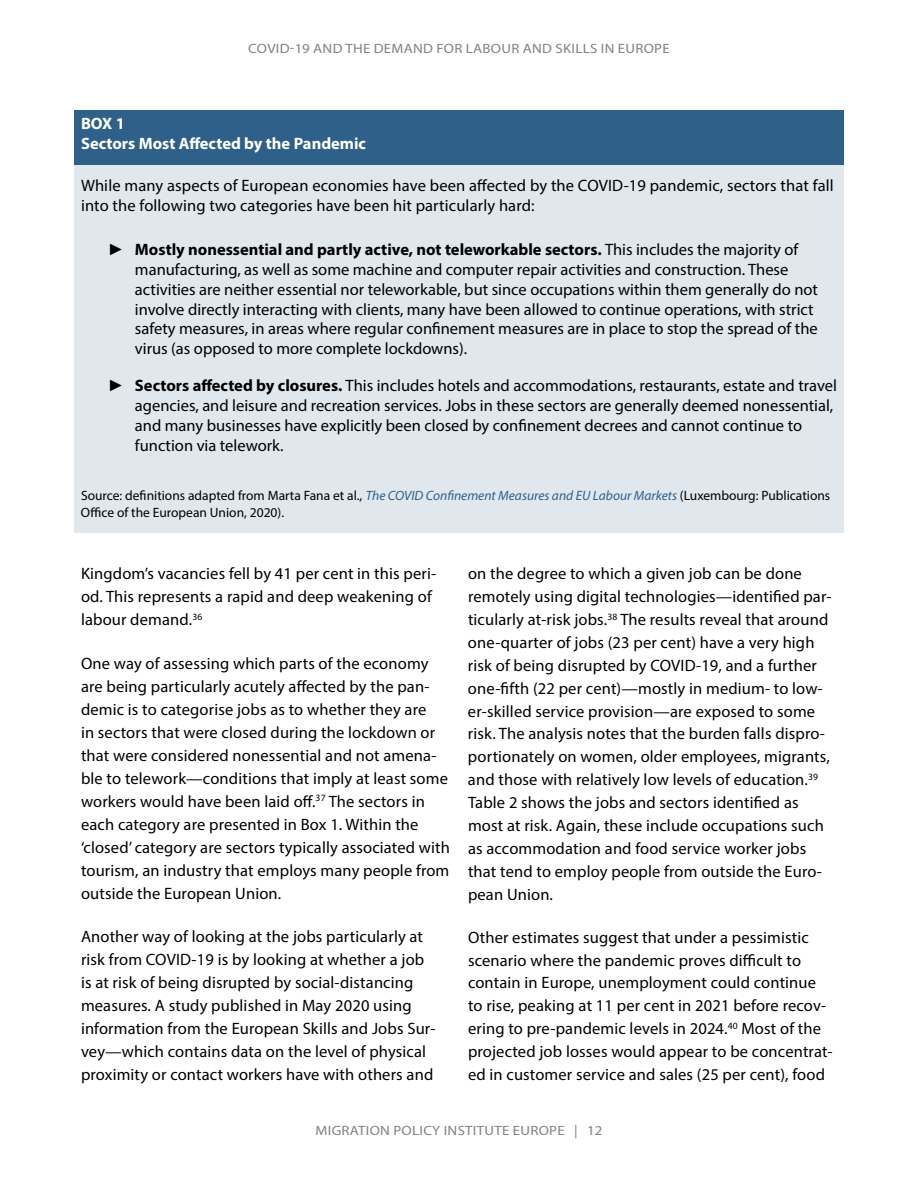
<style>
.page{position:relative;width:918px;height:1188px;background:#fff}
.page>*{position:absolute;margin:0;border:0;box-sizing:border-box;transform-origin:0 0}
.t1{font:16.5px/23px "Myriad Pro";letter-spacing:.01em;color:#000}
.t2{font:700 16.5px/19.8px "Myriad Pro";color:#fff}
.t3{font:13.5px/16.2px "Myriad Pro";color:#000}
.t4{font:13.5px "Myriad Pro";letter-spacing:.02em;color:#808285;scale:1.1 1}
.s1{font-family:"Times New Roman"}
.s2{font-weight:700}
.s3{font-style:italic;color:#2f6089}
</style>
<div class="page">
<div style="left:74px;top:110px;width:770px;height:71px;background:#2f6089"></div>
<div style="left:74px;top:166px;width:770px;height:63px;background:#e0e7ed"></div>
<div style="left:74px;top:229px;width:770px;height:143px;background:#e0e7ed"></div>
<div style="left:74px;top:366px;width:770px;height:109px;background:#e0e7ed"></div>
<div style="left:74px;top:476px;width:770px;height:57px;background:#e0e7ed"></div>
<p class="t4" style="left:248px;top:40px;width:385px">COVID-19 AND THE DEMAND FOR LABOUR AND SKILLS IN EUROPE</p>
<p class="t2" style="left:81px;top:113px;width:287px">BOX 1<br>Sectors Most Affected by the Pandemic</p>
<p class="t1" style="left:81px;top:176px;width:754px;line-height:19.8px">While many aspects of European economies have been affected by the COVID-19 pandemic, sectors that fall into the following two categories have been hit particularly hard:</p>
<p class="t1" style="left:135px;top:240px;width:685px;line-height:19.8px;text-indent:-27px"><span class="s1">►</span> <span class="s2">Mostly nonessential and partly active, not teleworkable sectors.</span> This includes the majority of manufacturing, as well as some machine and computer repair activities and construction. These activities are neither essential nor teleworkable, but since occupations within them generally do not involve directly interacting with clients, many have been allowed to continue operations, with strict safety measures, in areas where regular confinement measures are in place to stop the spread of the virus (as opposed to more complete lockdowns).</p>
<p class="t1" style="left:135px;top:376px;width:704px;line-height:19.8px;text-indent:-27px"><span class="s1">►</span> <span class="s2">Sectors affected by closures.</span> This includes hotels and accommodations, restaurants, estate and travel agencies, and leisure and recreation services. Jobs in these sectors are generally deemed nonessential, and many businesses have explicitly been closed by confinement decrees and cannot continue to function via telework.</p>
<p class="t3" style="left:81px;top:487px;width:751px">Source: definitions adapted from Marta Fana et al., <span class="s3">The COVID Confinement Measures and EU Labour Markets</span> (Luxembourg: Publications<br>Office of the European Union, 2020).</p>
<p class="t1" style="left:81px;top:562px;width:357px">Kingdom’s vacancies fell by 41 per cent in this peri&shy;od. This represents a rapid and deep weakening of labour demand.<sup>36</sup></p>
<p class="t1" style="left:81px;top:651px;width:370px">One way of assessing which parts of the economy are being particularly acutely affected by the pan&shy;demic is to categorise jobs as to whether they are<br>in sectors that were closed during the lockdown or that were considered nonessential and not amena&shy;ble to telework—conditions that imply at least some workers would have been laid off.<sup>37</sup> The sectors in each category are presented in Box 1. Within the ‘closed’ category are sectors typically associated with tourism, an industry that employs many people from outside the European Union.</p>
<p class="t1" style="left:81px;top:925px;width:356px">Another way of looking at the jobs particularly at risk from COVID-19 is by looking at whether a job is at risk of being disrupted by social-distancing measures. A study published in May 2020 using information from the European Skills and Jobs Sur&shy;vey—which contains data on the level of physical proximity or contact workers have with others and</p>
<p class="t1" style="left:468px;top:562px;width:365px">on the degree to which a given job can be done remotely using digital technologies—identified par&shy;ticularly at-risk jobs.<sup>38</sup> The results reveal that around one-quarter of jobs (23 per cent) have a very high risk of being disrupted by COVID-19, and a further one-fifth (22 per cent)—mostly in medium- to low&shy;er-skilled service provision—are exposed to some risk. The analysis notes that the burden falls dispro&shy;portionately on women, older employees, migrants, and those with relatively low levels of education.<sup>39<br></sup>Table 2 shows the jobs and sectors identified as most at risk. Again, these include occupations such as accommodation and food service worker jobs that tend to employ people from outside the Euro&shy;pean Union.</p>
<p class="t1" style="left:468px;top:925px;width:366px">Other estimates suggest that under a pessimistic scenario where the pandemic proves difficult to contain in Europe, unemployment could continue to rise, peaking at 11 per cent in 2021 before recov&shy;ering to pre-pandemic levels in 2024.<sup>40</sup> Most of the projected job losses would appear to be concentrat&shy;ed in customer service and sales (25 per cent), food</p>
<p class="t4" style="left:316px;top:1122px;width:262px">MIGRATION POLICY INSTITUTE EUROPE | 12</p>
</div>
